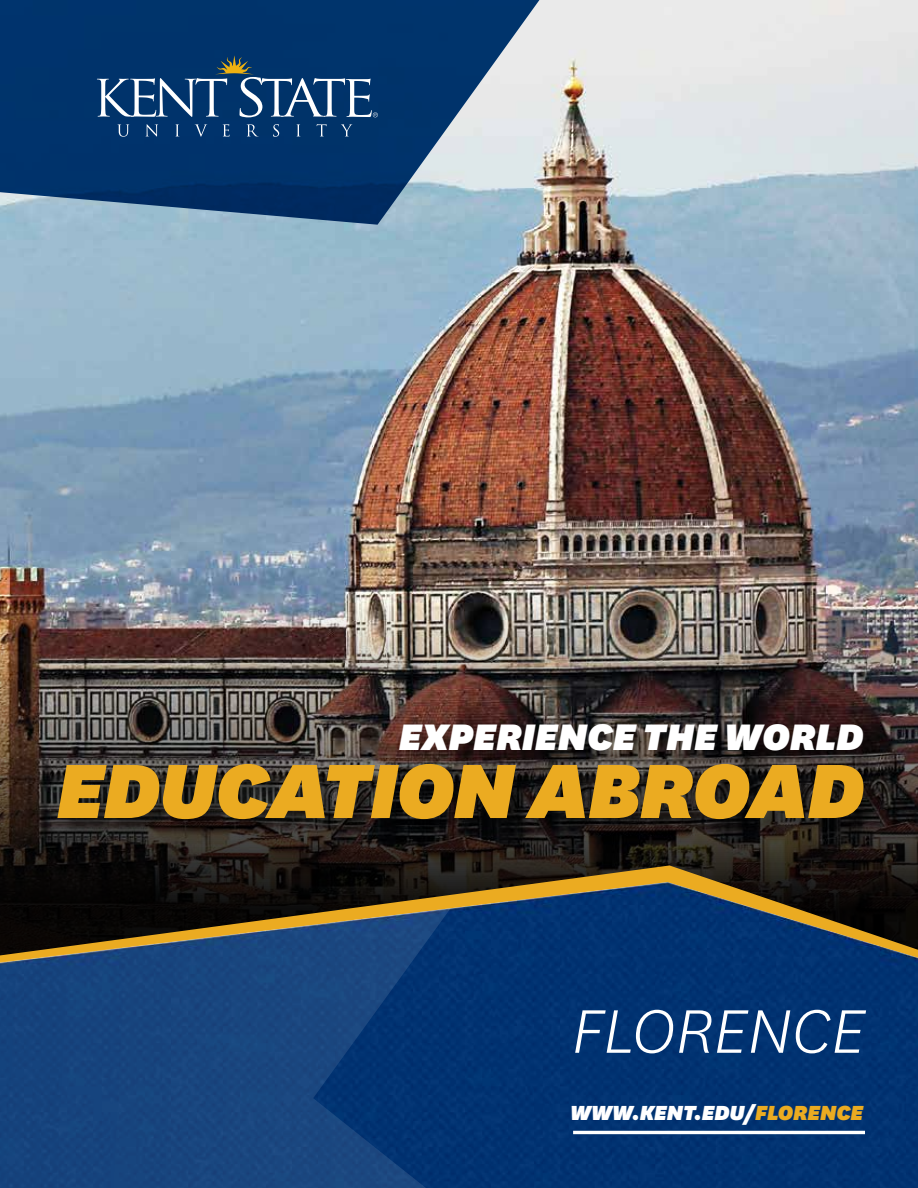
<style>
.page{position:relative;width:918px;height:1188px;background:#fff}
.page>*{position:absolute;margin:0;border:0;box-sizing:border-box;transform-origin:0 0}
.t1{font:italic 900 90px "National";letter-spacing:-.01em;color:#ebab21}
.t2{font:italic 300 72px "National";color:#fff}
.t3{font:italic 900 43.2px "National";color:#fff}
.t4{font:italic 900 23.85px "National";color:#fff}
.s1{color:#ebab21}
</style>
<div class="page">
<img style="left:0;top:0;width:918px;height:538px">
<img style="left:0;top:538px;width:918px;height:327px">
<svg style="left:0;top:865px;width:918px;height:17px"></svg>
<img style="left:0;top:882px;width:918px;height:306px">
<svg style="left:0;top:908px;width:451px;height:280px;fill:#18447d"></svg>
<svg style="left:0;top:0;width:548px;height:225px;fill:#00336c"></svg>
<svg style="left:117px;top:124px;width:12px;height:13px"></svg>
<svg style="left:145px;top:124px;width:13px;height:13px"></svg>
<svg style="left:175px;top:124px;width:4px;height:12px"></svg>
<svg style="left:195px;top:124px;width:12px;height:13px"></svg>
<svg style="left:223px;top:124px;width:7px;height:13px"></svg>
<svg style="left:273px;top:124px;width:6px;height:13px"></svg>
<svg style="left:296px;top:124px;width:5px;height:12px"></svg>
<svg style="left:317px;top:124px;width:10px;height:12px"></svg>
<svg style="left:341px;top:124px;width:11px;height:12px"></svg>
<svg style="left:247px;top:124px;width:12px;height:12px"></svg>
<svg style="left:97px;top:55px;width:281px;height:62px"></svg>
<div style="left:402px;top:726px;width:480px;height:43px;background:#000;opacity:.4"></div>
<div style="left:61px;top:766px;width:821px;height:72px;background:#000;opacity:.4"></div>
<hr style="left:573px;top:1131px;width:292px;height:3px;background:#fff">
<h3 class="t3" style="left:399px;top:706px;width:466px">EXPERIENCE THE WORLD</h3>
<h1 class="t1" style="left:56px;top:728px;width:809px">EDUCATION ABROAD</h1>
<h2 class="t2" style="left:572px;top:987px;width:295px">FLORENCE</h2>
<p class="t4" style="left:570px;top:1096px;width:295px">WWW.KENT.EDU/<span class="s1">FLORENCE</span></p>
</div>
